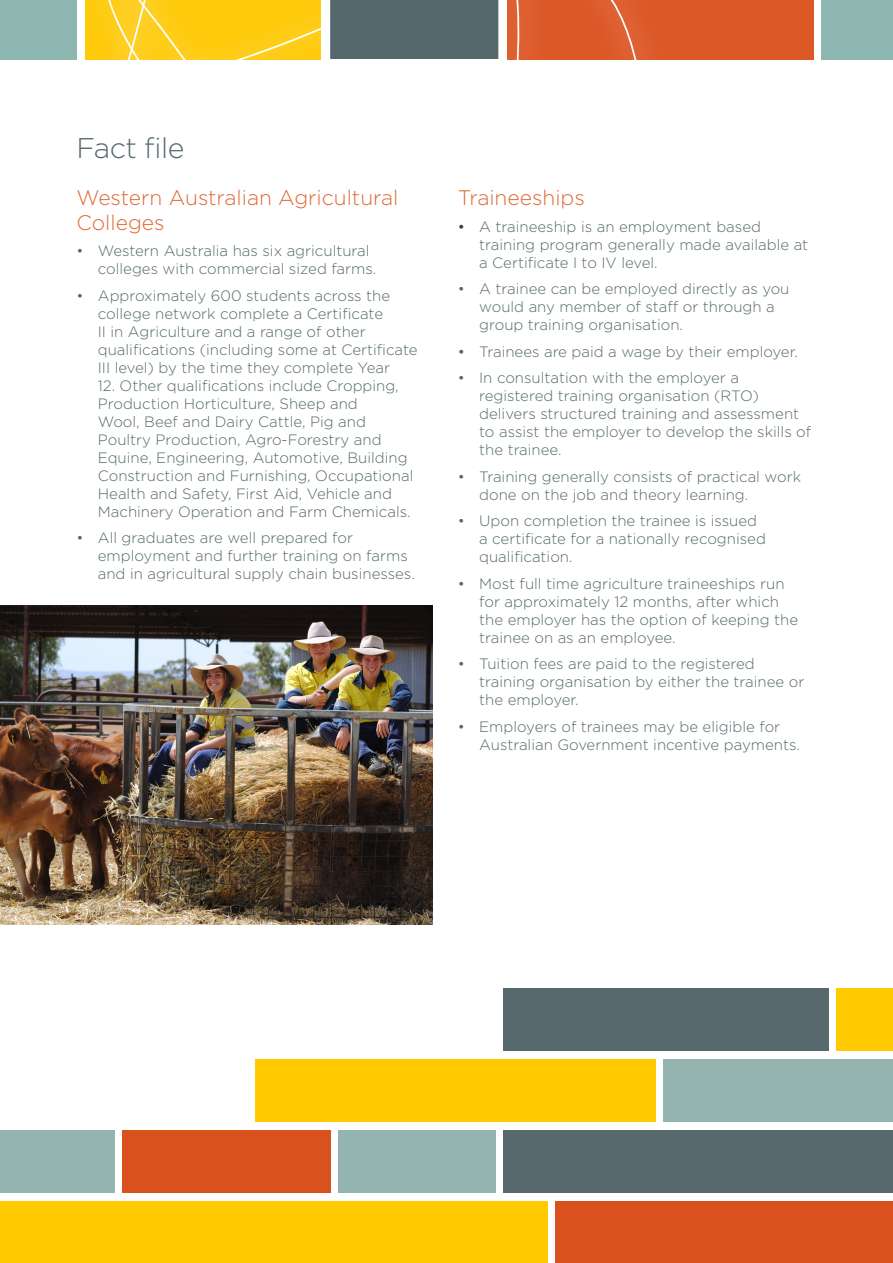
<style>
.page{position:relative;width:893px;height:1263px;background:#fff}
.page>*{position:absolute;margin:0;border:0;box-sizing:border-box;transform-origin:0 0}
.body_text{font:300 28.5px "Gotham";letter-spacing:-.02em;color:#55696d}
.body_text-2{font:300 21px/25.2px "Gotham";color:#e06834}
.body_text-3{font:300 15px/18px "Gotham";color:#55696d}
.s1{font-weight:400;color:#3e3e3f}
.s2{font-weight:400}
</style>
<div class="page">
<img style="left:0;top:606px;width:432px;height:319px">
<div style="left:508px;top:0;width:306px;height:60px;background:#dd5827"></div>
<div style="left:821px;top:0;width:72px;height:60px;background:#8fb7b2"></div>
<svg style="left:0;top:0;width:643px;height:60px"></svg>
<div style="left:556px;top:1201px;width:337px;height:62px;background:#d9511c"></div>
<div style="left:0;top:1201px;width:548px;height:62px;background:#ffcb00"></div>
<div style="left:0;top:1130px;width:114px;height:63px;background:#93b4af"></div>
<div style="left:122px;top:1130px;width:208px;height:63px;background:#d9511c"></div>
<div style="left:338px;top:1130px;width:157px;height:63px;background:#93b4af"></div>
<div style="left:503px;top:1130px;width:390px;height:63px;background:#57696c"></div>
<div style="left:255px;top:1059px;width:400px;height:63px;background:#ffcb00"></div>
<div style="left:663px;top:1059px;width:230px;height:63px;background:#93b4af"></div>
<div style="left:503px;top:988px;width:326px;height:63px;background:#57696c"></div>
<div style="left:836px;top:988px;width:57px;height:63px;background:#ffcb00"></div>
<p class="body_text" style="left:77px;top:130px;width:109px">Fact file</p>
<p class="body_text-2" style="left:77px;top:184px;width:323px">Western Australian Agricultural<br>Colleges</p>
<p class="body_text-3" style="left:98px;top:242px;width:280px;text-indent:-21px">• Western Australia has six agricultural colleges with commercial sized farms.</p>
<p class="body_text-3" style="left:98px;top:286px;width:321px;text-indent:-21px">• Approximately 600 students across the college network complete a Certificate<br>II in Agriculture and a range of other qualifications (including some at Certificate III level) by the time they complete Year</p>
<p class="body_text-3" style="left:98px;top:376px;width:317px">12. Other qualifications include Cropping, Production Horticulture, Sheep and<br>Wool, Beef and Dairy Cattle, Pig and Poultry Production, Agro-Forestry and Equine, Engineering, Automotive, Building Construction and Furnishing, Occupational Health and Safety, First Aid, Vehicle and Machinery Operation and Farm Chemicals.</p>
<p class="body_text-3" style="left:98px;top:529px;width:319px;text-indent:-21px">• All graduates are well prepared for employment and further training on farms and in agricultural supply chain businesses.</p>
<p class="body_text-2" style="left:458px;top:184px;width:128px">Traineeships</p>
<p class="body_text-3" style="left:479px;top:217px;width:330px;text-indent:-21px"><span class="s1">•</span> A traineeship is an employment based training program generally made available at a Certificate I to IV level.</p>
<p class="body_text-3" style="left:479px;top:279px;width:312px;text-indent:-21px">• A trainee can be employed directly as you would any member of staff or through a group training organisation.</p>
<p class="body_text-3" style="left:458px;top:342px;width:341px"><span class="s2">•</span> Trainees are paid a wage by their employer.</p>
<p class="body_text-3" style="left:479px;top:368px;width:334px;text-indent:-21px">• In consultation with the employer a registered training organisation (RTO) delivers structured training and assessment to assist the employer to develop the skills of the trainee.</p>
<p class="body_text-3" style="left:479px;top:467px;width:323px;text-indent:-21px">• Training generally consists of practical work done on the job and theory learning.</p>
<p class="body_text-3" style="left:479px;top:511px;width:288px;text-indent:-21px">• Upon completion the trainee is issued a certificate for a nationally recognised qualification.</p>
<p class="body_text-3" style="left:479px;top:574px;width:320px;text-indent:-21px">• Most full time agriculture traineeships run for approximately 12 months, after which the employer has the option of keeping the trainee on as an employee.</p>
<p class="body_text-3" style="left:479px;top:654px;width:327px;text-indent:-21px">• Tuition fees are paid to the registered training organisation by either the trainee or the employer.</p>
<p class="body_text-3" style="left:479px;top:717px;width:322px;text-indent:-21px">• Employers of trainees may be eligible for<br>Australian Government incentive payments.</p>
</div>
